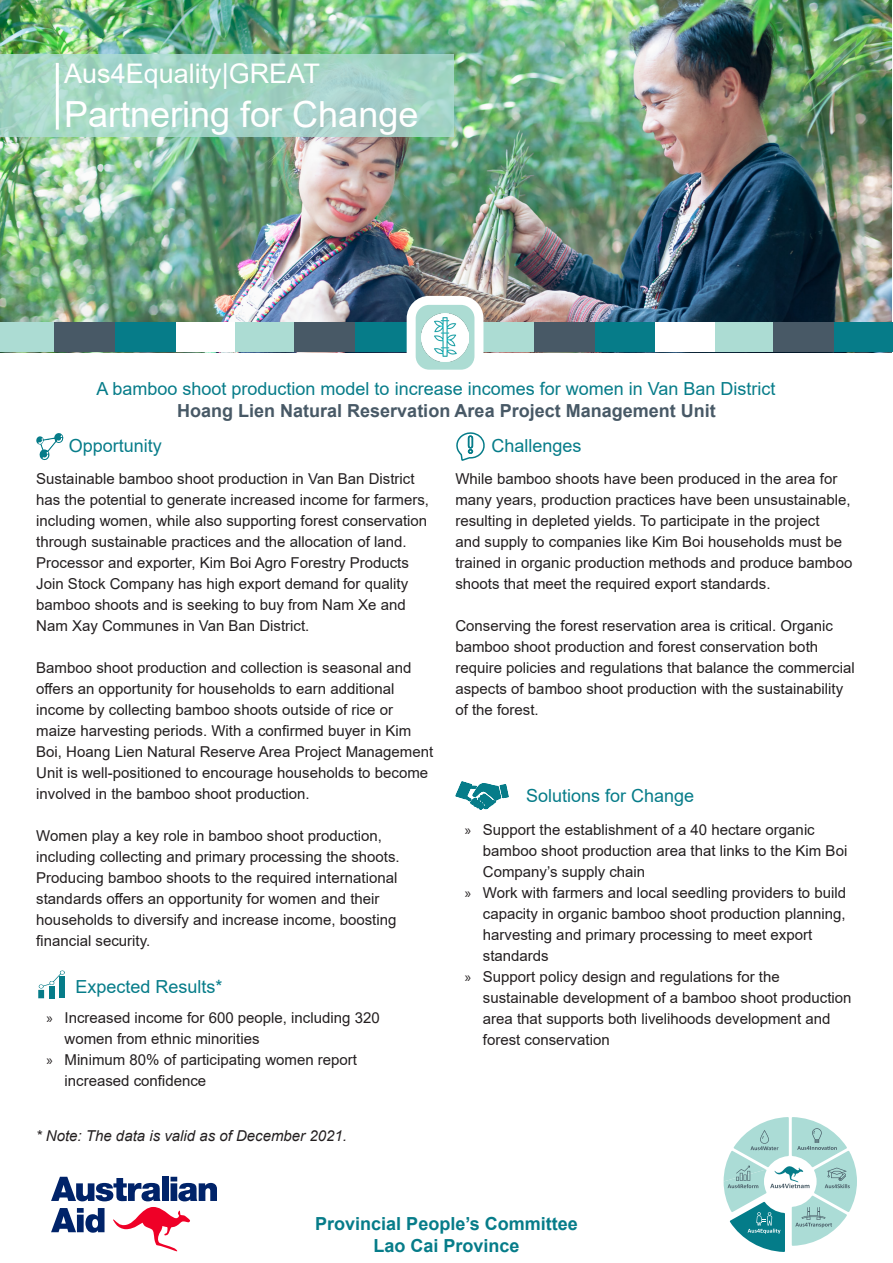
<style>
.page{position:relative;width:893px;height:1263px;background:#fff}
.page>*{position:absolute;margin:0;border:0;box-sizing:border-box;transform-origin:0 0}
.t1{font:36px "Arial";color:#fff}
.t2{font:27px "Arial";color:#fff}
.t3{font:18px "Arial";color:#067c89}
.t4{font:700 18px "Arial";color:#485966}
.t5{font:700 18px "Arial";color:#067c89}
.t6{font:15px/21px "Arial";color:#231f20}
.t7{font:italic 15px "Arial";color:#231f20}
.s1{font-family:"Myriad Pro"}
</style>
<div class="page">
<img style="left:0;top:0;width:891px;height:322px">
<svg style="left:0;top:55px;width:454px;height:82px;background:#a4d4c6"></svg>
<hr style="left:56px;top:63px;width:3px;height:67px;background:#fff">
<svg style="left:456px;top:432px;width:29px;height:29px"></svg>
<svg style="left:36px;top:433px;width:28px;height:28px"></svg>
<svg style="left:455px;top:781px;width:54px;height:29px"></svg>
<svg style="left:38px;top:970px;width:27px;height:28px"></svg>
<div style="left:715px;top:322px;width:60px;height:30px;background:#acdcd3"></div>
<div style="left:0;top:322px;width:56px;height:30px;background:#acdcd3"></div>
<div style="left:115px;top:322px;width:60px;height:30px;background:#067c89"></div>
<div style="left:55px;top:322px;width:60px;height:30px;background:#485966"></div>
<div style="left:236px;top:322px;width:60px;height:30px;background:#acdcd3"></div>
<div style="left:355px;top:322px;width:60px;height:30px;background:#067c89"></div>
<div style="left:294px;top:322px;width:61px;height:30px;background:#485966"></div>
<div style="left:475px;top:322px;width:61px;height:30px;background:#acdcd3"></div>
<div style="left:594px;top:322px;width:61px;height:30px;background:#067c89"></div>
<div style="left:534px;top:322px;width:60px;height:30px;background:#485966"></div>
<div style="left:834px;top:322px;width:59px;height:30px;background:#067c89"></div>
<div style="left:773px;top:322px;width:61px;height:30px;background:#485966"></div>
<div style="left:411px;top:300px;width:68px;height:74px;background:#acdcd3;border-radius:18px"></div>
<div style="left:407px;top:296px;width:76px;height:83px;border:9px solid #fff;border-radius:18px"></div>
<svg style="left:113px;top:1207px;width:77px;height:44px"></svg>
<svg style="left:51px;top:1177px;width:110px;height:24px"></svg>
<div style="left:162px;top:1177px;width:6px;height:24px;background:#002369"></div>
<svg style="left:171px;top:1177px;width:46px;height:24px"></svg>
<svg style="left:51px;top:1208px;width:54px;height:25px"></svg>
<svg style="left:724px;top:1117px;width:133px;height:135px"></svg>
<img style="left:421px;top:313px;width:48px;height:48px">
<p class="t2" style="left:64px;top:55px;width:257px">Aus4Equality|GREAT</p>
<p class="t1" style="left:64px;top:89px;width:356px">Partnering for Change</p>
<p class="t3" style="left:96px;top:377px;width:681px">A bamboo shoot production model to increase incomes for women in Van Ban District</p>
<p class="t4" style="left:177px;top:398px;width:540px">Hoang Lien Natural Reservation Area Project Management Unit</p>
<p class="t3" style="left:69px;top:433px;width:95px">Opportunity</p>
<p class="t3" style="left:491px;top:433px;width:92px">Challenges</p>
<p class="t6" style="left:36px;top:468px;width:394px">Sustainable bamboo shoot production in Van Ban District has the potential to generate increased income for farmers, including women, while also supporting forest conservation through sustainable practices and the allocation of land.<br>Processor and exporter, Kim Boi Agro Forestry Products Join Stock Company has high export demand for quality bamboo shoots and is seeking to buy from Nam Xe and Nam Xay Communes in Van Ban District.</p>
<p class="t6" style="left:36px;top:657px;width:398px">Bamboo shoot production and collection is seasonal and offers an opportunity for households to earn additional income by collecting bamboo shoots outside of rice or maize harvesting periods. With a confirmed buyer in Kim Boi, Hoang Lien Natural Reserve Area Project Management Unit is well-positioned to encourage households to become involved in the bamboo shoot production.</p>
<p class="t6" style="left:36px;top:825px;width:365px">Women play a key role in bamboo shoot production, including collecting and primary processing the shoots.<br>Producing bamboo shoots to the required international standards offers an opportunity for women and their households to diversify and increase income, boosting financial security.</p>
<p class="t3" style="left:75px;top:975px;width:149px">Expected Results*</p>
<p class="t6" style="left:64px;top:1007px;width:317px;text-indent:-18px"><span class="s1">»</span> Increased income for 600 people, including 320 women from ethnic minorities</p>
<p class="t6" style="left:64px;top:1049px;width:294px;text-indent:-18px"><span class="s1">»</span> Minimum 80% of participating women report increased confidence</p>
<p class="t7" style="left:36px;top:1126px;width:312px">* Note: The data is valid as of December 2021.</p>
<p class="t6" style="left:455px;top:468px;width:398px">While bamboo shoots have been produced in the area for many years, production practices have been unsustainable, resulting in depleted yields. To participate in the project<br>and supply to companies like Kim Boi households must be trained in organic production methods and produce bamboo shoots that meet the required export standards.</p>
<p class="t6" style="left:455px;top:615px;width:401px">Conserving the forest reservation area is critical. Organic bamboo shoot production and forest conservation both require policies and regulations that balance the commercial aspects of bamboo shoot production with the sustainability of the forest.</p>
<p class="t3" style="left:526px;top:783px;width:170px">Solutions for Change</p>
<p class="t6" style="left:483px;top:819px;width:366px;text-indent:-18px"><span class="s1">»</span> Support the establishment of a 40 hectare organic bamboo shoot production area that links to the Kim Boi<br>Company’s supply chain</p>
<p class="t6" style="left:483px;top:882px;width:365px;text-indent:-18px"><span class="s1">»</span> Work with farmers and local seedling providers to build capacity in organic bamboo shoot production planning, harvesting and primary processing to meet export standards</p>
<p class="t6" style="left:483px;top:966px;width:370px;text-indent:-18px"><span class="s1">»</span> Support policy design and regulations for the sustainable development of a bamboo shoot production area that supports both livelihoods development and forest conservation</p>
<p class="t5" style="left:315px;top:1211px;width:264px">Provincial People’s Committee</p>
<p class="t5" style="left:373px;top:1233px;width:148px">Lao Cai Province</p>
</div>
